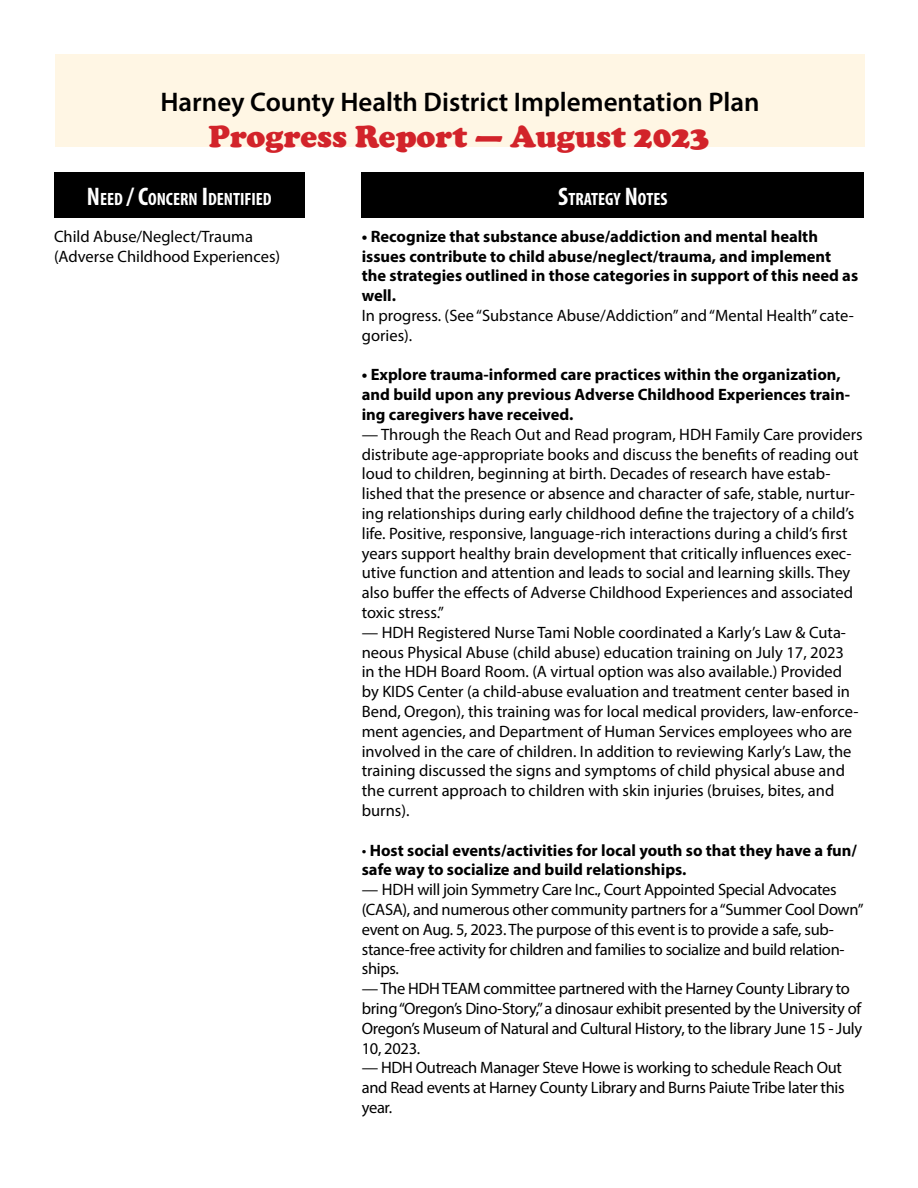
<style>
.page{position:relative;width:918px;height:1188px;background:#fff}
.page>*{position:absolute;margin:0;border:0;box-sizing:border-box;transform-origin:0 0}
.t1{font:900 31.5px "Cooper";color:#d2232a}
.t2{font:600 27px "Myriad Pro";color:#000}
.t3{font:700 condensed 17.85px "Myriad Pro";color:#fff}
.t4{font:16.5px/19.8px "Myriad Pro";color:#000}
.t5{font:16.5px/19.8px "Myriad Pro";letter-spacing:-.02em;color:#000}
.t6{font:700 16.5px/19.8px "Myriad Pro";color:#000}
.s1{font-size:25.5px}
.s2{font-weight:400}
</style>
<div class="page">
<div style="left:54px;top:172px;width:251px;height:46px;background:#000"></div>
<div style="left:362px;top:172px;width:502px;height:46px;background:#000"></div>
<div style="left:55px;top:54px;width:810px;height:93px;background:#fff6e4"></div>
<h2 class="t2" style="left:160px;top:84px;width:601px">Harney County Health District Implementation Plan</h2>
<h1 class="t1" style="left:209px;top:118px;width:502px">Progress Report — August 2023</h1>
<p class="t3" style="left:87px;top:188px;width:186px"><span class="s1">N</span>EED <span class="s1">/ C</span>ONCERN <span class="s1">I</span>DENTIFIED</p>
<p class="t4" style="left:54px;top:226px;width:228px">Child Abuse/Neglect/Trauma (Adverse Childhood Experiences)</p>
<p class="t3" style="left:558px;top:188px;width:110px"><span class="s1">S</span>TRATEGY <span class="s1">N</span>OTES</p>
<p class="t6" style="left:362px;top:226px;width:498px">• Recognize that substance abuse/addiction and mental health issues contribute to child abuse/neglect/trauma, and implement the strategies outlined in those categories in support of this need as well.</p>
<p class="t4" style="left:362px;top:305px;width:494px">In progress. (See “Substance Abuse/Addiction” and “Mental Health” cate&shy;gories).</p>
<p class="t6" style="left:362px;top:364px;width:490px">• Explore trauma-informed care practices within the organization, and build upon any previous Adverse Childhood Experiences train&shy;ing caregivers have received.</p>
<p class="t4" style="left:362px;top:424px;width:502px">— Through the Reach Out and Read program, HDH Family Care providers distribute age-appropriate books and discuss the benefits of reading out loud to children, beginning at birth. Decades of research have estab&shy;lished that the presence or absence and character of safe, stable, nurtur&shy;ing relationships during early childhood define the trajectory of a child’s life. Positive, responsive, language-rich interactions during a child’s first years support healthy brain development that critically influences exec&shy;utive function and attention and leads to social and learning skills. They also buffer the effects of Adverse Childhood Experiences and associated toxic stress.”</p>
<p class="t4" style="left:362px;top:622px;width:498px">— HDH Registered Nurse Tami Noble coordinated a Karly’s Law &amp; Cuta&shy;neous Physical Abuse (child abuse) education training on July 17, 2023 in the HDH Board Room. (A virtual option was also available.) Provided by KIDS Center (a child-abuse evaluation and treatment center based in Bend, Oregon), this training was for local medical providers, law-enforce&shy;ment agencies, and Department of Human Services employees who are involved in the care of children. In addition to reviewing Karly’s Law, the training discussed the signs and symptoms of child physical abuse and the current approach to children with skin injuries (bruises, bites, and burns).</p>
<p class="t6" style="left:362px;top:840px;width:497px"><span class="s2">•</span> Host social events/activities for local youth so that they have a fun/ safe way to socialize and build relationships.</p>
<p class="t5" style="left:362px;top:880px;width:503px">— HDH will join Symmetry Care Inc., Court Appointed Special Advocates (CASA), and numerous other community partners for a “Summer Cool Down” event on Aug. 5, 2023. The purpose of this event is to provide a safe, sub&shy;stance-free activity for children and families to socialize and build relation&shy;ships.</p>
<p class="t5" style="left:362px;top:979px;width:502px">— The HDH TEAM committee partnered with the Harney County Library to bring “Oregon’s Dino-Story,” a dinosaur exhibit presented by the University of Oregon’s Museum of Natural and Cultural History, to the library June 15 - July 10, 2023.</p>
<p class="t5" style="left:362px;top:1058px;width:484px">— HDH Outreach Manager Steve Howe is working to schedule Reach Out and Read events at Harney County Library and Burns Paiute Tribe later this year.</p>
</div>
